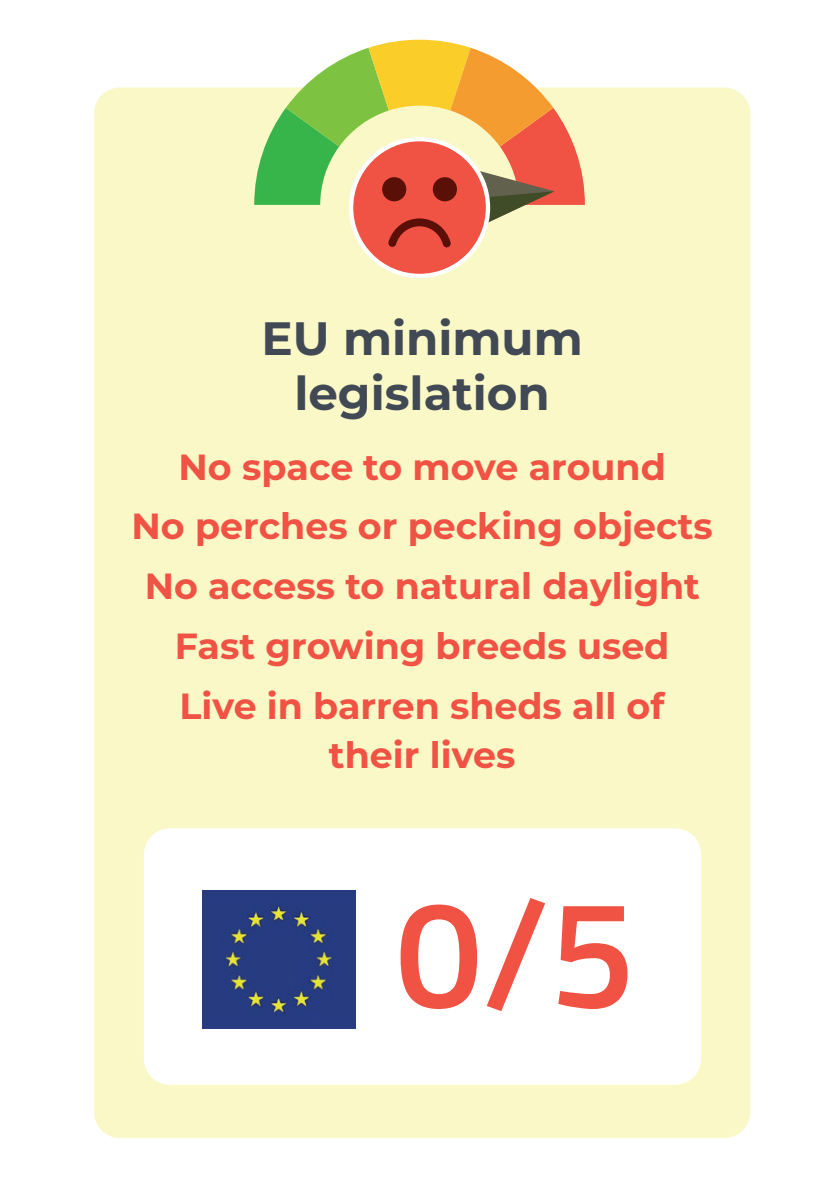
<style>
.page{position:relative;width:840px;height:1191px;background:#fff}
.page>*{position:absolute;margin:0;border:0;box-sizing:border-box;transform-origin:0 0}
.t1{font:600 153.2px "Titillium Web";color:#f05243}
.t2{font:700 46.8px/54.4px "Montserrat";color:#414954;text-align:center}
.t3{font:700 36.4px/59.6px "Montserrat";color:#f05243;text-align:center}
</style>
<div class="page">
<div style="left:94px;top:87px;width:655px;height:1051px;background:#faf8c7;border-radius:26px"></div>
<div style="left:144px;top:828px;width:556px;height:256px;background:#fff;border-radius:26px"></div>
<div style="left:351px;top:139px;width:136px;height:137px;background:#f05243;border-radius:50%"></div>
<svg style="left:254px;top:40px;width:330px;height:207px"></svg>
<img style="left:203px;top:890px;width:152px;height:138px">
<p class="t2" style="left:261px;top:309px;width:322px">EU minimum legislation</p>
<p class="t3" style="left:131px;top:435px;width:582px">No space to move around<br>No perches or pecking objects<br>No access to natural daylight<br>Fast growing breeds used<br>Live in barren sheds all of</p>
<p class="t3" style="left:329px;top:723px;width:188px">their lives</p>
<p class="t1" style="left:396px;top:838px;width:241px">0/5</p>
</div>
